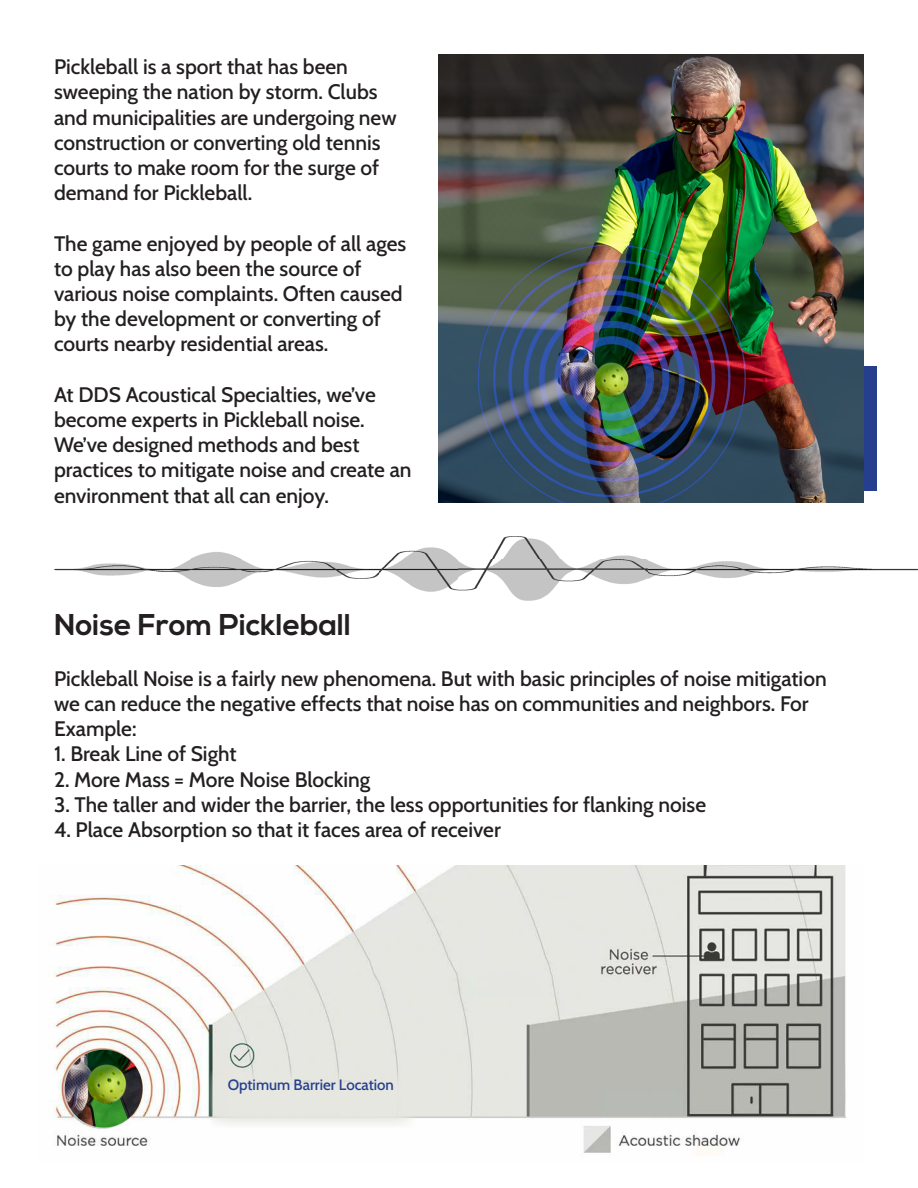
<style>
.page{position:relative;width:918px;height:1188px;background:#fff}
.page>*{position:absolute;margin:0;border:0;box-sizing:border-box;transform-origin:0 0}
.t1{font:700 30px "Nexa";color:#231f20}
.t2{font:500 21px/25.2px "Cabin";color:#231f20}
.t3{font:500 15px "Cabin";color:#253f8e}
</style>
<div class="page">
<div style="left:795px;top:366px;width:82px;height:124px;background:#253f8e"></div>
<img style="left:438px;top:54px;width:426px;height:449px">
<img style="left:53px;top:866px;width:793px;height:288px">
<img style="left:189px;top:552px;width:54px;height:35px">
<img style="left:379px;top:547px;width:80px;height:45px">
<img style="left:459px;top:558px;width:189px;height:42px">
<img style="left:54px;top:560px;width:135px;height:19px">
<img style="left:243px;top:560px;width:136px;height:19px">
<img style="left:648px;top:560px;width:270px;height:19px">
<img style="left:492px;top:536px;width:68px;height:22px">
<img style="left:608px;top:555px;width:31px;height:3px">
<img style="left:65px;top:1050px;width:78px;height:78px;border-radius:39px">
<div style="left:210px;top:1071px;width:205px;height:57px;background:#e6e7e1"></div>
<p class="t2" style="left:54px;top:53px;width:344px">Pickleball is a sport that has been sweeping the nation by storm. Clubs and municipalities are undergoing new construction or converting old tennis courts to make room for the surge of demand for Pickleball.</p>
<p class="t2" style="left:54px;top:229px;width:354px">The game enjoyed by people of all ages to play has also been the source of various noise complaints. Often caused by the development or converting of courts nearby residential areas.</p>
<p class="t2" style="left:54px;top:381px;width:359px">At DDS Acoustical Specialties, we’ve become experts in Pickleball noise.<br>We’ve designed methods and best practices to mitigate noise and create an environment that all can enjoy.</p>
<p class="t1" style="left:54px;top:608px;width:298px">Noise From Pickleball</p>
<p class="t2" style="left:54px;top:665px;width:774px">Pickleball Noise is a fairly new phenomena. But with basic principles of noise mitigation we can reduce the negative effects that noise has on communities and neighbors. For<br>Example:</p>
<p class="t2" style="left:54px;top:740px;width:184px">1. Break Line of Sight</p>
<p class="t2" style="left:54px;top:765px;width:318px">2. More Mass = More Noise Blocking</p>
<p class="t2" style="left:54px;top:791px;width:654px">3. The taller and wider the barrier, the less opportunities for flanking noise</p>
<p class="t2" style="left:54px;top:816px;width:448px">4. Place Absorption so that it faces area of receiver</p>
<p class="t3" style="left:228px;top:1073px;width:168px">Optimum Barrier Location</p>
</div>
